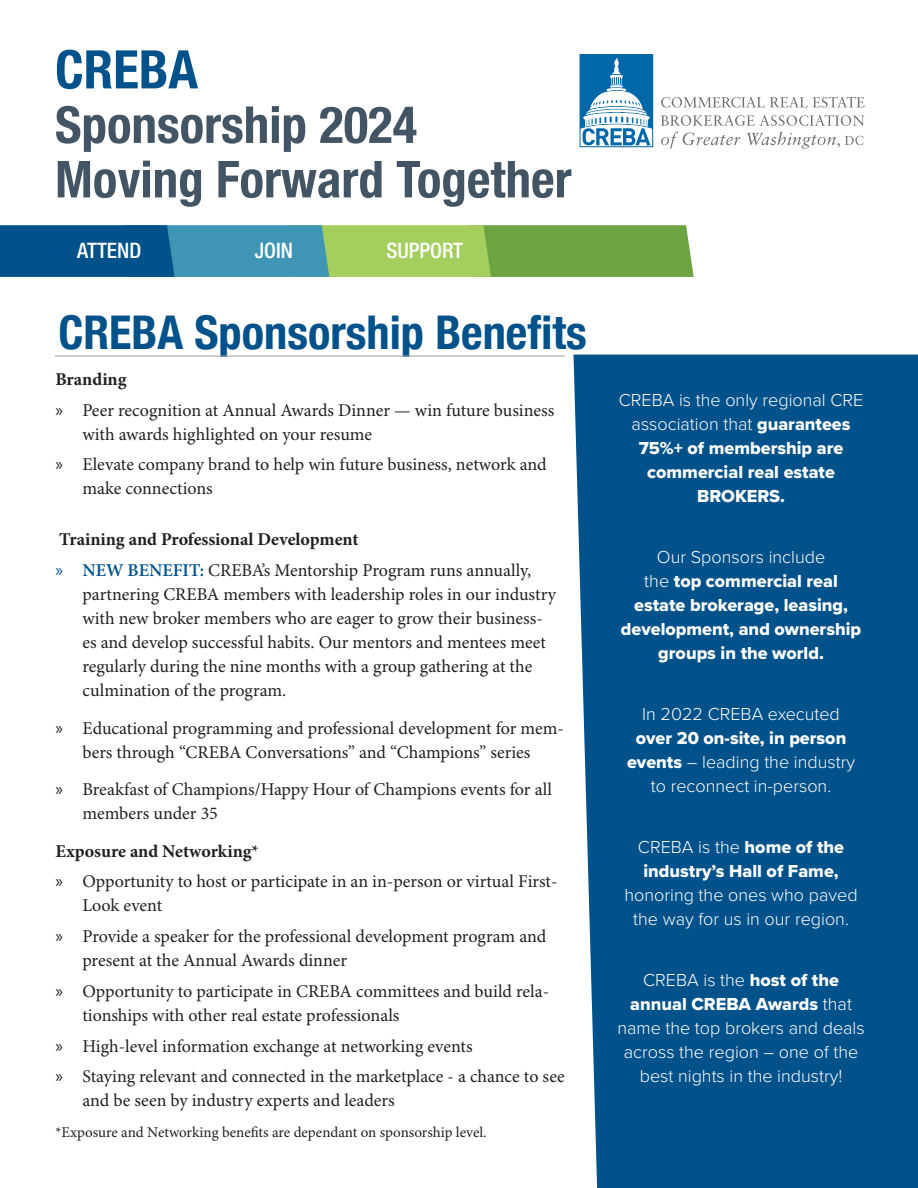
<style>
.page{position:relative;width:918px;height:1188px;background:#fff}
.page>*{position:absolute;margin:0;border:0;box-sizing:border-box;transform-origin:0 0}
.t1{font:700 condensed 53.25px "Helvetica Neue LT Std";color:#01518a}
.t2{font:700 condensed 51px/54.4px "Helvetica Neue LT Std";color:#435464}
.t3{font:700 condensed 46.5px "Helvetica Neue";color:#01518a}
.t4{font:500 condensed 21.3px "Helvetica Neue LT Std";color:#fff}
.t5{font:18px/24px "Minion Pro";letter-spacing:-.005em;color:#231f20}
.name-quote{font:300 18px/24px "Proxima Nova";color:#fff;text-align:center}
.name-quote-2{font:18px/24px "Proxima Nova Extrabld";color:#fff;text-align:center}
.t6{font:700 18px "Minion Pro";color:#231f20}
.t7{font:15px "Minion Pro";letter-spacing:-.005em;color:#231f20}
.s1{font-family:"Myriad Pro"}
.s2{font-family:"Myriad Pro";color:#01518a}
.s3{font-weight:600;color:#01518a}
.s4{font-family:"Proxima Nova";font-weight:300}
.s5{font-family:"Proxima Nova Extrabld";font-weight:400}
</style>
<div class="page">
<div style="left:574px;top:355px;width:344px;height:833px;background:#01518a"></div>
<div style="left:580px;top:54px;width:73px;height:75px;background:#0068a9"></div>
<svg style="left:580px;top:58px;width:73px;height:89px"></svg>
<svg style="left:661px;top:97px;width:204px;height:11px"></svg>
<svg style="left:661px;top:115px;width:203px;height:11px"></svg>
<svg style="left:661px;top:132px;width:79px;height:17px"></svg>
<svg style="left:747px;top:132px;width:116px;height:17px"></svg>
<svg style="left:0;top:225px;width:694px;height:52px;background:#569775"></svg>
<hr style="left:55px;top:355px;width:510px;height:2px;background:#a8a9ad">
<p class="t1" style="left:55px;top:37px;width:144px">CREBA</p>
<p class="t2" style="left:55px;top:97px;width:518px">Sponsorship 2024<br>Moving Forward Together</p>
<p class="t4" style="left:77px;top:238px;width:66px">ATTEND</p>
<p class="t4" style="left:255px;top:238px;width:40px">JOIN</p>
<p class="t4" style="left:386px;top:238px;width:78px">SUPPORT</p>
<p class="t3" style="left:58px;top:294px;width:530px">CREBA Sponsorship Benefits</p>
<p class="t6" style="left:55px;top:368px;width:73px">Branding</p>
<p class="t5" style="left:82px;top:399px;width:473px;text-indent:-27px"><span class="s1">»</span> Peer recognition at Annual Awards Dinner — win future business with awards highlighted on your resume</p>
<p class="t5" style="left:82px;top:453px;width:466px;text-indent:-27px"><span class="s1">»</span> Elevate company brand to help win future business, network and make connections</p>
<p class="t6" style="left:59px;top:529px;width:301px">Training and Professional Development</p>
<p class="t5" style="left:82px;top:559px;width:475px;text-indent:-27px"><span class="s2">»</span> <span class="s3">NEW BENEFIT:</span> CREBA’s Mentorship Program runs annually, partnering CREBA members with leadership roles in our industry with new broker members who are eager to grow their business&shy;es and develop successful habits. Our mentors and mentees meet regularly during the nine months with a group gathering at the culmination of the program.</p>
<p class="t5" style="left:55px;top:717px;width:510px;text-align:center"><span class="s1">»</span> Educational programming and professional development for mem&shy;bers through “CREBA Conversations” and “Champions” series</p>
<p class="t5" style="left:82px;top:778px;width:471px;text-indent:-27px"><span class="s1">»</span> Breakfast of Champions/Happy Hour of Champions events for all members under 35</p>
<p class="t6" style="left:55px;top:840px;width:205px">Exposure and Networking*</p>
<p class="t5" style="left:82px;top:870px;width:477px;text-indent:-27px"><span class="s1">»</span> Opportunity to host or participate in an in-person or virtual First-<br>Look event</p>
<p class="t5" style="left:82px;top:925px;width:465px;text-indent:-27px"><span class="s1">»</span> Provide a speaker for the professional development program and present at the Annual Awards dinner</p>
<p class="t5" style="left:82px;top:980px;width:468px;text-indent:-27px"><span class="s1">»</span> Opportunity to participate in CREBA committees and build rela&shy;tionships with other real estate professionals</p>
<p class="t5" style="left:55px;top:1035px;width:419px"><span class="s1">»</span> High-level information exchange at networking events</p>
<p class="t5" style="left:82px;top:1065px;width:484px;text-indent:-27px"><span class="s1">»</span> Staying relevant and connected in the marketplace - a chance to see and be seen by industry experts and leaders</p>
<p class="t7" style="left:55px;top:1123px;width:433px">*Exposure and Networking benefits are dependant on sponsorship level.</p>
<p class="name-quote-2" style="left:619px;top:388px;width:246px"><span class="s4">CREBA is the only regional CRE association that</span> guarantees<br>75%+ of membership are commercial real estate<br>BROKERS.</p>
<p class="name-quote-2" style="left:621px;top:545px;width:242px"><span class="s4">Our Sponsors include<br>the</span> top commercial real estate brokerage, leasing, development, and ownership groups in the world.</p>
<p class="name-quote" style="left:627px;top:701px;width:229px">In 2022 CREBA executed <span class="s5">over 20 on-site, in person events</span> – leading the industry to reconnect in-person.</p>
<p class="name-quote" style="left:624px;top:834px;width:235px">CREBA is the <span class="s5">home of the industry’s Hall of Fame, </span>honoring the ones who paved the way for us in our region.</p>
<p class="name-quote" style="left:617px;top:967px;width:249px">CREBA is the <span class="s5">host of the annual CREBA Awards</span> that name the top brokers and deals across the region – one of the best nights in the industry!</p>
</div>
